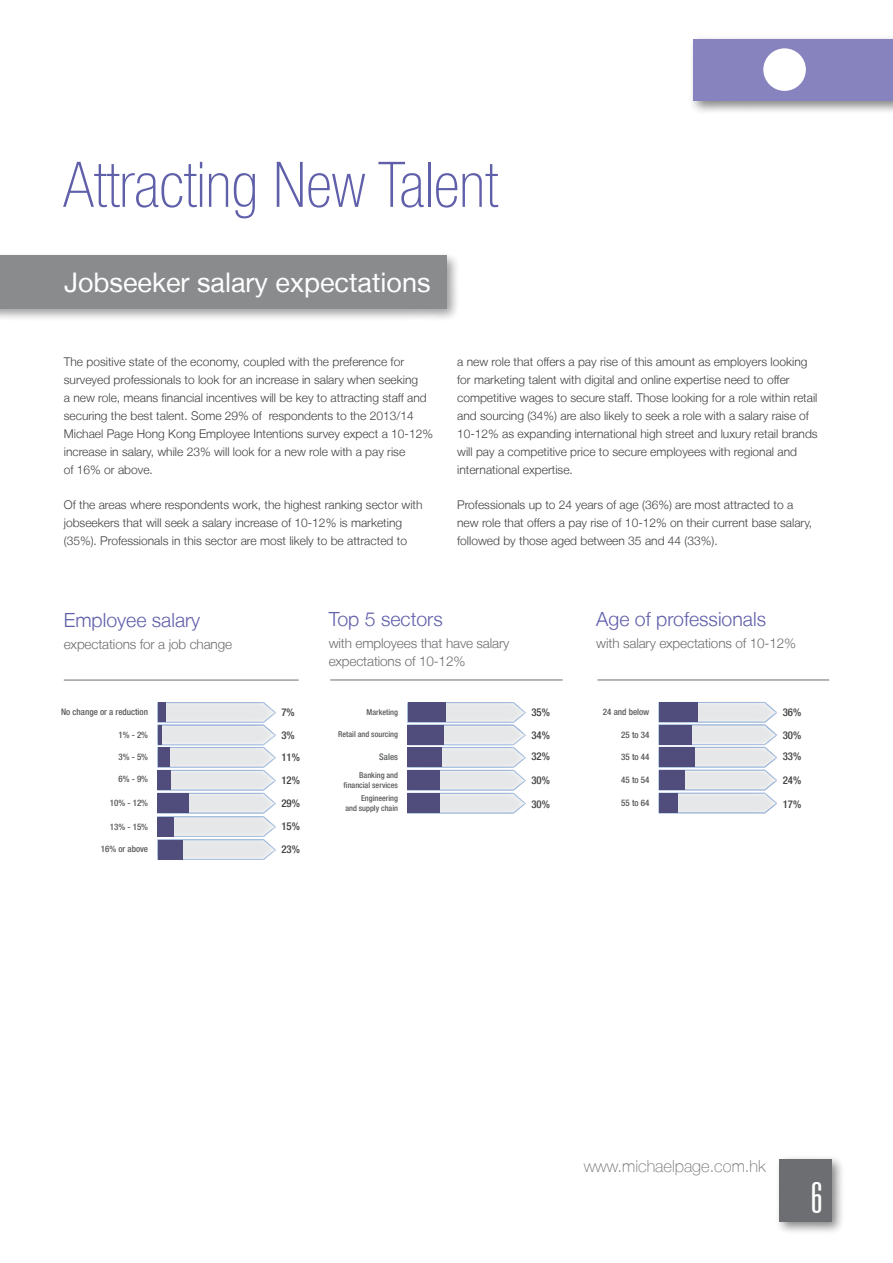
<style>
.page{position:relative;width:893px;height:1263px;background:#fff}
.page>*{position:absolute;margin:0;border:0;box-sizing:border-box;transform-origin:0 0}
.t1{font:100 condensed 63px "Helvetica Neue LT";color:#605faa}
.t2{font:300 ultra-condensed 43.2px "Univers LT";color:#fff}
.t3{font:27px "Helvetica Neue LT";color:#fff}
.t4{font:300 19.5px "Helvetica Neue LT";color:#605faa}
.t5{font:100 16.5px "Helvetica Neue LT";color:#6d6e71}
.t6{font:300 13.5px/18px "Helvetica Neue LT";letter-spacing:-.01em;color:#6d6e71}
.t7{font:300 12px/18px "Helvetica Neue LT";color:#414042}
.t8{font:500 condensed 10.8px/21.8px "Helvetica Neue LT";color:#414042}
.t9{font:500 condensed 9px "Helvetica Neue LT";color:#58595b}
.t10{font:500 condensed 8.1px/9.8px "Helvetica Neue LT";color:#58595b;text-align:right}
</style>
<div class="page">
<div style="left:774px;top:1154px;width:71px;height:81px;background:#000;opacity:.48"></div>
<div style="left:779px;top:1159px;width:53px;height:63px;background:#6d6e71"></div>
<div style="left:688px;top:34px;width:205px;height:80px;background:#000;opacity:.48"></div>
<div style="left:693px;top:39px;width:200px;height:62px;background:#8783be"></div>
<div style="left:763px;top:48px;width:43px;height:43px;background:#fff;border-radius:50%"></div>
<div style="left:0;top:251px;width:460px;height:71px;background:#000;opacity:.48"></div>
<div style="left:0;top:256px;width:446px;height:53px;background:#8a8b8d"></div>
<hr style="left:64px;top:680px;width:235px;height:1px;background:#6d6e71">
<hr style="left:597px;top:680px;width:232px;height:1px;background:#6d6e71">
<hr style="left:330px;top:680px;width:233px;height:1px;background:#6d6e71">
<svg style="left:157px;top:702px;width:119px;height:158px;background:#d4d7df"></svg>
<div style="left:158px;top:840px;width:24px;height:19px;background:#504c7b"></div>
<svg style="left:407px;top:702px;width:119px;height:112px;background:#c1c3d1"></svg>
<div style="left:408px;top:793px;width:32px;height:20px;background:#504c7b"></div>
<svg style="left:658px;top:702px;width:119px;height:111px;background:#c3c5d3"></svg>
<div style="left:659px;top:793px;width:19px;height:20px;background:#504c7b"></div>
<h1 class="t1" style="left:63px;top:149px;width:436px">Attracting New Talent</h1>
<h3 class="t3" style="left:64px;top:266px;width:368px">Jobseeker salary expectations</h3>
<p class="t7" style="left:64px;top:352px;width:371px">The positive state of the economy, coupled with the preference for surveyed professionals to look for an increase in salary when seeking<br>a new role, means financial incentives will be key to attracting staff and securing the best talent. Some 29% of respondents to the 2013/14<br>Michael Page Hong Kong Employee Intentions survey expect a 10-12% increase in salary, while 23% will look for a new role with a pay rise<br>of 16% or above.</p>
<p class="t7" style="left:64px;top:495px;width:360px">Of the areas where respondents work, the highest ranking sector with jobseekers that will seek a salary increase of 10-12% is marketing (35%). Professionals in this sector are most likely to be attracted to</p>
<p class="t7" style="left:457px;top:352px;width:362px">a new role that offers a pay rise of this amount as employers looking for marketing talent with digital and online expertise need to offer competitive wages to secure staff. Those looking for a role within retail and sourcing (34%) are also likely to seek a role with a salary raise of 10-12% as expanding international high street and luxury retail brands will pay a competitive price to secure employees with regional and international expertise.</p>
<p class="t7" style="left:457px;top:495px;width:357px">Professionals up to 24 years of age (36%) are most attracted to a new role that offers a pay rise of 10-12% on their current base salary, followed by those aged between 35 and 44 (33%).</p>
<h3 class="t4" style="left:64px;top:608px;width:138px">Employee salary</h3>
<p class="t6" style="left:64px;top:635px;width:170px">expectations for a job change</p>
<h3 class="t4" style="left:329px;top:607px;width:116px">Top 5 sectors</h3>
<p class="t6" style="left:329px;top:634px;width:182px">with employees that have salary expectations of 10-12%</p>
<h3 class="t4" style="left:596px;top:607px;width:171px">Age of professionals</h3>
<p class="t6" style="left:596px;top:634px;width:201px">with salary expectations of 10-12%</p>
<p class="t9" style="left:61px;top:707px;width:89px">No change or a reduction</p>
<p class="t9" style="left:118px;top:729px;width:31px">1% - 2%</p>
<p class="t9" style="left:118px;top:751px;width:31px">3% - 5%</p>
<p class="t9" style="left:118px;top:773px;width:31px">6% - 9%</p>
<p class="t8" style="left:281px;top:701px;width:15px">7%</p>
<p class="t8" style="left:281px;top:723px;width:20px;line-height:22.6px">3%<br>11%</p>
<p class="t8" style="left:281px;top:769px;width:20px">12%</p>
<p class="t10" style="left:367px;top:707px;width:33px">Marketing</p>
<p class="t10" style="left:338px;top:729px;width:61px">Retail and sourcing</p>
<p class="t9" style="left:379px;top:751px;width:20px">Sales</p>
<p class="t10" style="left:344px;top:770px;width:56px">Banking and financial services</p>
<p class="t8" style="left:531px;top:701px;width:20px">35%</p>
<p class="t8" style="left:531px;top:724px;width:20px">34%<br>32%</p>
<p class="t8" style="left:531px;top:769px;width:20px">30%</p>
<p class="t9" style="left:603px;top:707px;width:48px">24 and below</p>
<p class="t9" style="left:621px;top:729px;width:30px">25 to 34</p>
<p class="t9" style="left:621px;top:751px;width:30px">35 to 44</p>
<p class="t9" style="left:621px;top:775px;width:30px">45 to 54</p>
<p class="t8" style="left:783px;top:701px;width:20px">36%</p>
<p class="t8" style="left:783px;top:724px;width:20px">30%<br>33%</p>
<p class="t8" style="left:783px;top:769px;width:20px">24%</p>
<p class="t9" style="left:110px;top:798px;width:40px">10% - 12%</p>
<p class="t8" style="left:281px;top:792px;width:20px">29%</p>
<p class="t9" style="left:110px;top:821px;width:40px">13% - 15%</p>
<p class="t8" style="left:281px;top:815px;width:20px">15%</p>
<p class="t9" style="left:101px;top:843px;width:49px">16% or above</p>
<p class="t8" style="left:281px;top:838px;width:20px">23%</p>
<p class="t10" style="left:345px;top:793px;width:54px">Engineering<br>and supply chain</p>
<p class="t8" style="left:531px;top:793px;width:20px">30%</p>
<p class="t9" style="left:621px;top:797px;width:30px">55 to 64</p>
<p class="t8" style="left:783px;top:793px;width:20px">17%</p>
<h3 class="t5" style="left:584px;top:1156px;width:183px">www.michaelpage.com.hk</h3>
<h2 class="t2" style="left:811px;top:1175px;width:13px">6</h2>
</div>
